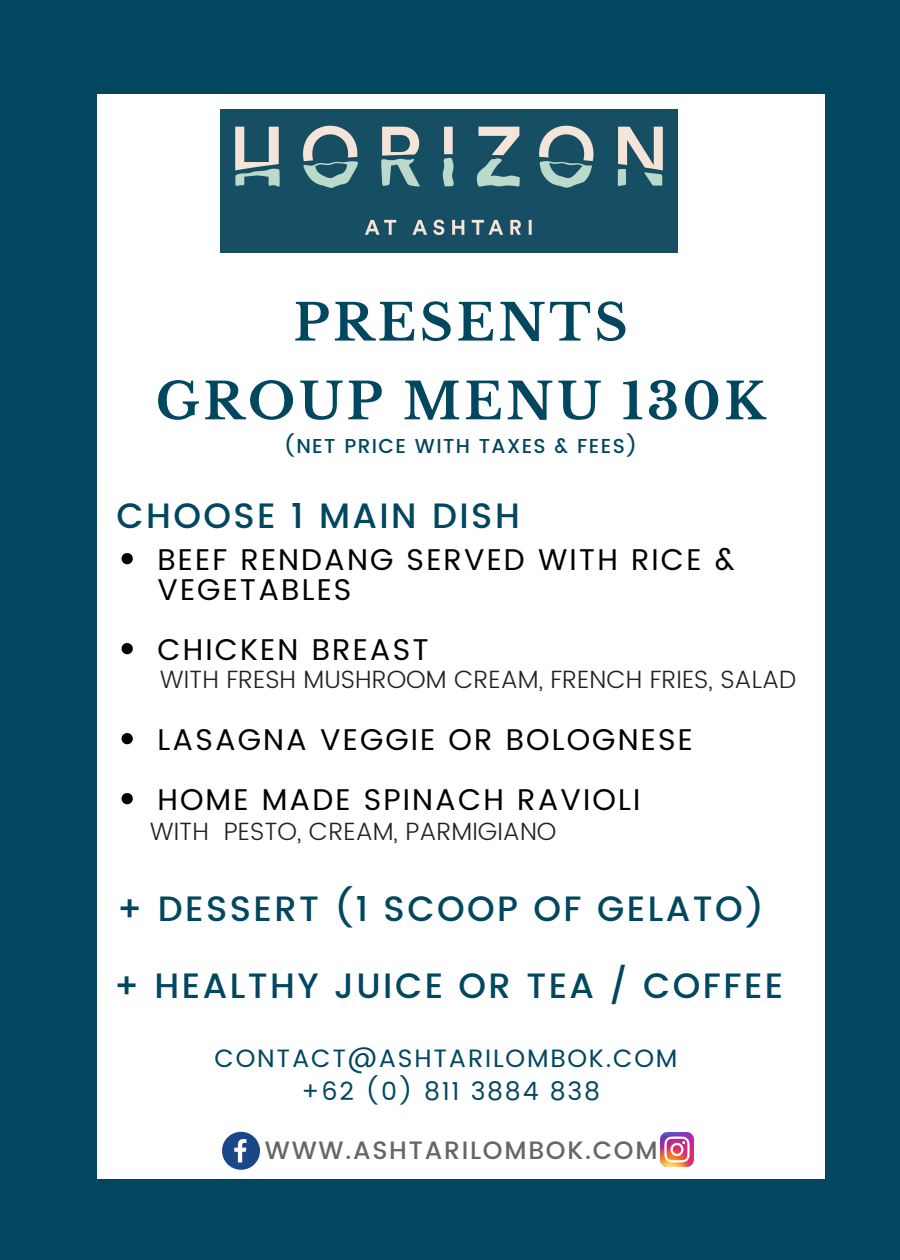
<style>
.page{position:relative;width:900px;height:1260px;background:#00475f}
.page>*{position:absolute;margin:0;border:0;box-sizing:border-box;transform-origin:0 0}
.t1{font:700 50.25px/78.8px "Libre Baskerville";letter-spacing:.07em;color:#00475f;text-align:center}
.t2{font:500 35.25px "Poppins";letter-spacing:.07em;color:#00475f}
.t3{font:30px/30px "Poppins";letter-spacing:.07em;color:#000}
.t4{font:25.25px/33.8px "Poppins";letter-spacing:.07em;color:#00475f;text-align:center}
.t5{font:500 25.25px "Poppins";letter-spacing:.07em;color:#666}
.t6{font:300 25px "Poppins";color:#222}
.t7{font:500 20px "Poppins";letter-spacing:.07em;color:#00475f}
</style>
<div class="page">
<div style="left:97px;top:94px;width:728px;height:1085px;background:#fff"></div>
<img style="left:220px;top:110px;width:458px;height:142px">
<svg style="left:222px;top:1132px;width:38px;height:38px"></svg>
<img style="left:660px;top:1132px;width:34px;height:34px">
<svg style="left:122px;top:553px;width:11px;height:11px"></svg>
<svg style="left:122px;top:643px;width:11px;height:11px"></svg>
<svg style="left:122px;top:733px;width:11px;height:11px"></svg>
<svg style="left:122px;top:793px;width:11px;height:11px"></svg>
<h1 class="t1" style="left:156px;top:284px;width:611px">PRESENTS<br>GROUP MENU 130K</h1>
<p class="t7" style="left:284px;top:434px;width:354px">(NET PRICE WITH TAXES &amp; FEES)</p>
<p class="t2" style="left:117px;top:495px;width:405px">CHOOSE 1 MAIN DISH</p>
<p class="t3" style="left:158px;top:545px;width:579px">BEEF RENDANG SERVED WITH RICE &amp;<br>VEGETABLES</p>
<p class="t3" style="left:158px;top:635px;width:273px">CHICKEN BREAST</p>
<p class="t6" style="left:160px;top:665px;width:638px">WITH FRESH MUSHROOM CREAM, FRENCH FRIES, SALAD</p>
<p class="t3" style="left:158px;top:710px;width:537px;line-height:60px">LASAGNA VEGGIE OR BOLOGNESE<br>HOME MADE SPINACH RAVIOLI</p>
<p class="t6" style="left:150px;top:817px;width:408px">WITH PESTO, CREAM, PARMIGIANO</p>
<p class="t2" style="left:117px;top:888px;width:649px">+ DESSERT (1 SCOOP OF GELATO)</p>
<p class="t2" style="left:114px;top:965px;width:671px">+ HEALTHY JUICE OR TEA / COFFEE</p>
<p class="t4" style="left:215px;top:1041px;width:464px">CONTACT@ASHTARILOMBOK.COM +62 (0) 811 3884 838</p>
<p class="t5" style="left:265px;top:1135px;width:394px">WWW.ASHTARILOMBOK.COM</p>
</div>
